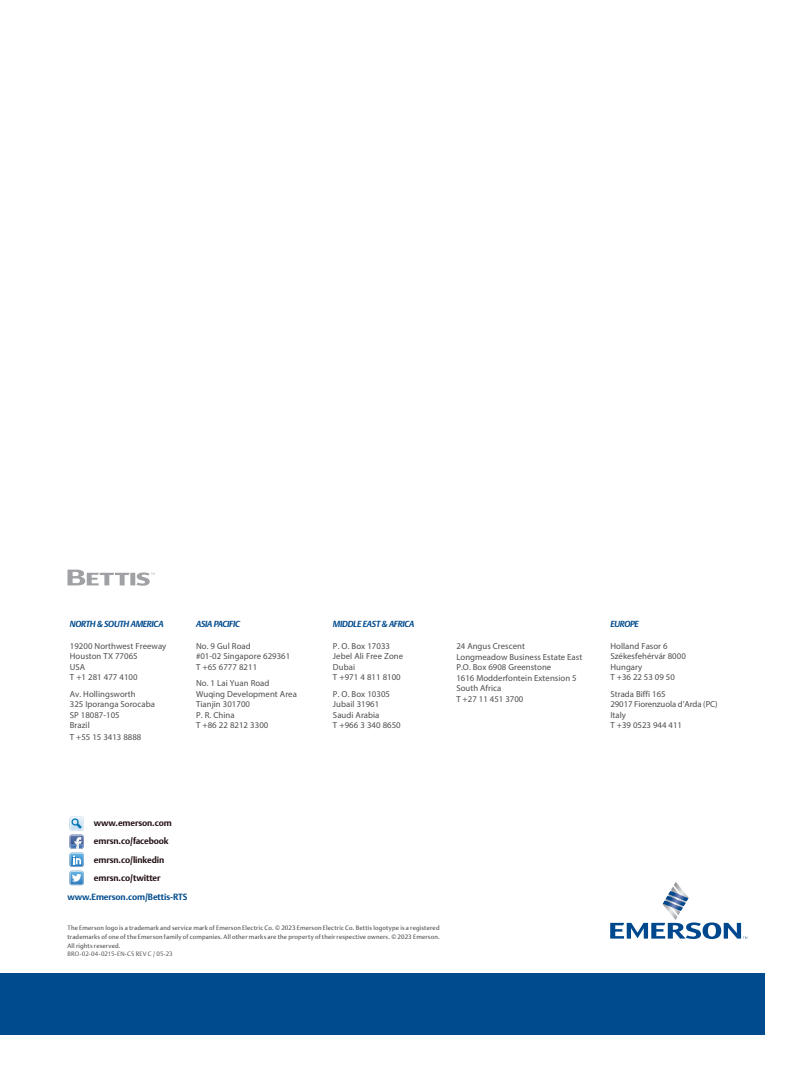
<style>
.page{position:relative;width:810px;height:1080px;background:#fff}
.page>*{position:absolute;margin:0;border:0;box-sizing:border-box;transform-origin:0 0}
.t1{font:8.75px/10.5px "Myriad Pro";letter-spacing:.005em;color:#4d4d4f}
.t2{font:700 8.75px/18.1px "DTL Argo T";letter-spacing:-.015em;color:#210e11}
.t3{font:italic 700 8.75px "DTL Argo ST";letter-spacing:-.03em;color:#004b8e}
.t4{font:700 8.75px "DTL Argo T";letter-spacing:-.015em;color:#004b8e}
.t5{font:6.25px/8.8px "DTL Argo T";letter-spacing:.025em;color:#4d4d4f;text-align:justify}
.t6{font:300 6.25px "DTL Argo T";letter-spacing:.015em;color:#4d4d4f}
</style>
<div class="page">
<div style="left:0;top:973px;width:765px;height:62px;background:#004b8e"></div>
<svg style="left:68px;top:570px;width:87px;height:16px"></svg>
<svg style="left:70px;top:816px;width:14px;height:69px"></svg>
<svg style="left:610px;top:882px;width:137px;height:57px"></svg>
<p class="t3" style="left:70px;top:619px;width:95px">NORTH &amp; SOUTH AMERICA</p>
<p class="t1" style="left:70px;top:641px;width:98px">19200 Northwest Freeway<br>Houston TX 77065<br>USA<br>T +1 281 477 4100</p>
<p class="t1" style="left:70px;top:689px;width:87px">Av. Hollingsworth<br>325 Iporanga Sorocaba<br>SP 18087-105<br>Brazil<br>T +55 15 3413 8888</p>
<p class="t3" style="left:196px;top:619px;width:45px">ASIA PACIFIC</p>
<p class="t1" style="left:196px;top:641px;width:96px">No. 9 Gul Road<br>#01-02 Singapore 629361<br>T +65 6777 8211</p>
<p class="t1" style="left:196px;top:678px;width:102px">No. 1 Lai Yuan Road<br>Wuqing Development Area<br>Tianjin 301700<br>P. R. China<br>T +86 22 8212 3300</p>
<p class="t3" style="left:333px;top:619px;width:83px">MIDDLE EAST &amp; AFRICA</p>
<p class="t1" style="left:333px;top:641px;width:72px">P. O. Box 17033<br>Jebel Ali Free Zone<br>Dubai<br>T +971 4 811 8100</p>
<p class="t1" style="left:333px;top:689px;width:69px">P. O. Box 10305<br>Jubail 31961<br>Saudi Arabia<br>T +966 3 340 8650</p>
<p class="t1" style="left:456px;top:641px;width:127px">24 Angus Crescent<br>Longmeadow Business Estate East<br>P.O. Box 6908 Greenstone<br>1616 Modderfontein Extension 5<br>South Africa<br>T +27 11 451 3700</p>
<p class="t3" style="left:611px;top:619px;width:30px">EUROPE</p>
<p class="t1" style="left:611px;top:641px;width:77px">Holland Fasor 6<br>Székesfehérvár 8000<br>Hungary<br>T +36 22 53 09 50</p>
<p class="t1" style="left:611px;top:689px;width:109px">Strada Biffi 165<br>29017 Fiorenzuola d’Arda (PC)<br>Italy<br>T +39 0523 944 411</p>
<p class="t2" style="left:94px;top:814px;width:79px">www.emerson.com emrsn.co/facebook emrsn.co/linkedin emrsn.co/twitter</p>
<p class="t4" style="left:67px;top:892px;width:121px">www.Emerson.com/Bettis-RTS</p>
<p class="t5" style="left:68px;top:923px;width:374px">The Emerson logo is a trademark and service mark of Emerson Electric Co. © 2023 Emerson Electric Co. Bettis logotype is a registered trademarks of one of the Emerson family of companies. All other marks are the property of their respective owners. © 2023 Emerson.<br>All rights reserved.</p>
<p class="t6" style="left:68px;top:950px;width:107px">BRO-02-04-0215-EN-CS REV C / 05-23</p>
</div>
